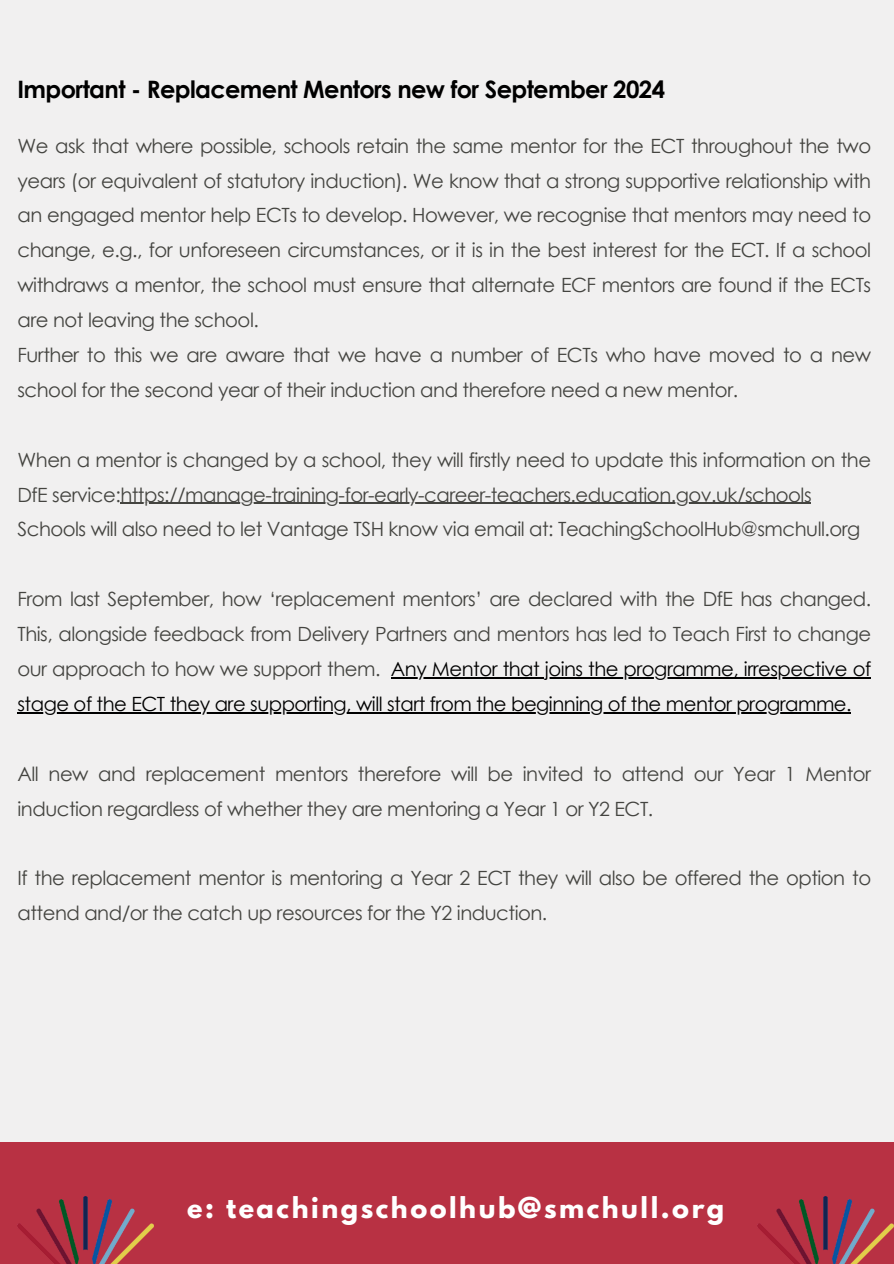
<style>
.page{position:relative;width:894px;height:1264px;background:#fff}
.page>*{position:absolute;margin:0;border:0;box-sizing:border-box;transform-origin:0 0}
.t1{font:700 25.5px "League Spartan";letter-spacing:.1em;color:#fff}
.t2{font:700 24px "Century Gothic";letter-spacing:-.025em;color:#000}
.t3{font:19.65px/34.8px "Century Gothic";letter-spacing:-.025em;color:#444440}
.t4{font:19.65px "Century Gothic";letter-spacing:-.025em;color:#000}
</style>
<div class="page">
<div style="left:0;top:0;width:893px;height:1263px;background:#f1f0f0"></div>
<hr style="left:120px;top:502px;width:691px;height:2px;background:#444440">
<hr style="left:391px;top:677px;width:479px;height:1px;background:#000">
<hr style="left:17px;top:712px;width:833px;height:1px;background:#000">
<div style="left:0;top:1141px;width:893px;height:122px;background:#b83143"></div>
<img style="left:757px;top:1196px;width:136px;height:67px">
<img style="left:17px;top:1196px;width:137px;height:67px">
<h1 class="t2" style="left:17px;top:74px;width:649px">Important - Replacement Mentors new for September 2024</h1>
<p class="t3" style="left:17px;top:127px;width:854px;text-align:justify">We ask that where possible, schools retain the same mentor for the ECT throughout the two years (or equivalent of statutory induction). We know that a strong supportive relationship with an engaged mentor help ECTs to develop. However, we recognise that mentors may need to change, e.g., for unforeseen circumstances, or it is in the best interest for the ECT. If a school withdraws a mentor, the school must ensure that alternate ECF mentors are found if the ECTs are not leaving the school.</p>
<p class="t3" style="left:17px;top:337px;width:854px">Further to this we are aware that we have a number of ECTs who have moved to a new school for the second year of their induction and therefore need a new mentor.</p>
<p class="t3" style="left:17px;top:441px;width:854px">When a mentor is changed by a school, they will firstly need to update this information on the<br>DfE service:https://manage-training-for-early-career-teachers.education.gov.uk/schools</p>
<p class="t3" style="left:17px;top:511px;width:844px">Schools will also need to let Vantage TSH know via email at: TeachingSchoolHub@smchull.org</p>
<p class="t3" style="left:17px;top:581px;width:854px">From last September, how ‘replacement mentors’ are declared with the DfE has changed.</p>
<p class="t3" style="left:17px;top:616px;width:854px">This, alongside feedback from Delivery Partners and mentors has led to Teach First to change our approach to how we support them.</p>
<p class="t4" style="left:391px;top:656px;width:481px">Any Mentor that joins the programme, irrespective of</p>
<p class="t4" style="left:17px;top:691px;width:835px">stage of the ECT they are supporting, will start from the beginning of the mentor programme.</p>
<p class="t3" style="left:17px;top:755px;width:854px">All new and replacement mentors therefore will be invited to attend our Year 1 Mentor induction regardless of whether they are mentoring a Year 1 or Y2 ECT.</p>
<p class="t3" style="left:17px;top:860px;width:854px">If the replacement mentor is mentoring a Year 2 ECT they will also be offered the option to attend and/or the catch up resources for the Y2 induction.</p>
<h2 class="t1" style="left:187px;top:1195px;width:538px">e: teachingschoolhub@smchull.org</h2>
</div>
